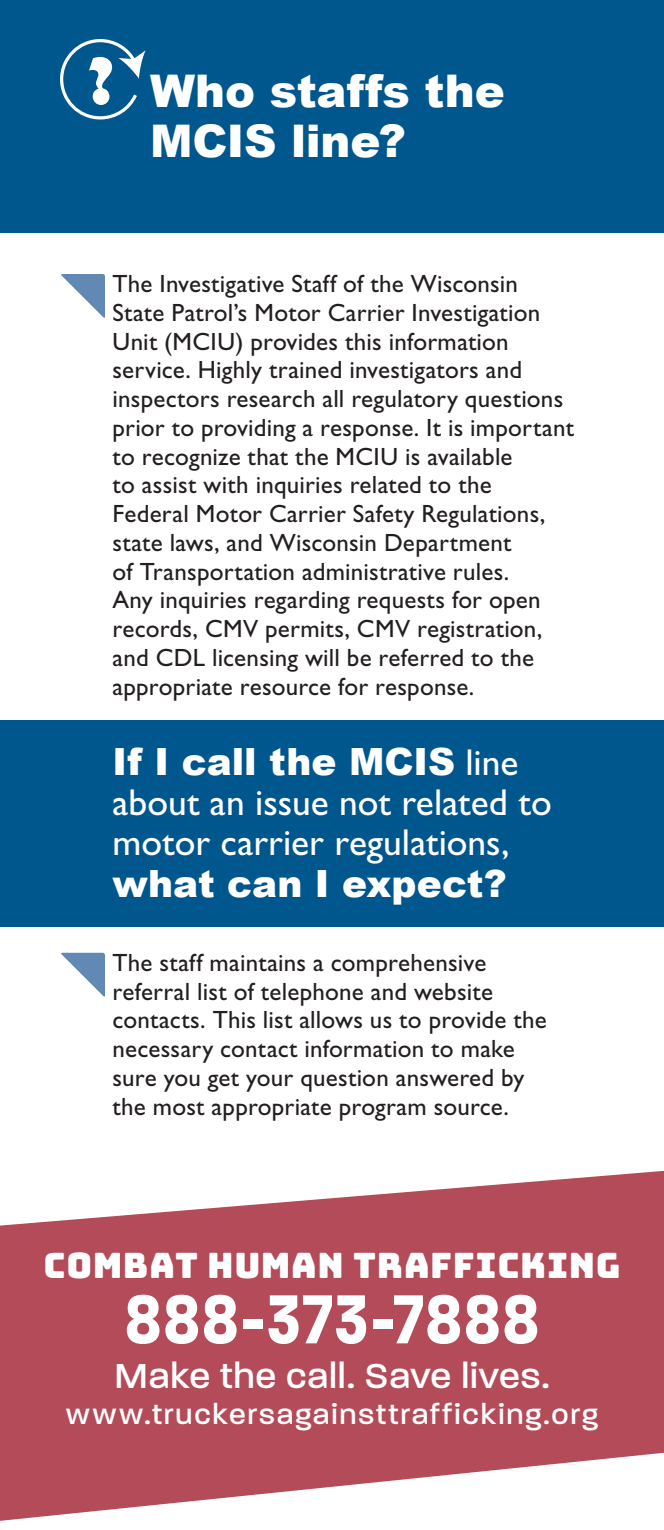
<style>
.page{position:relative;width:664px;height:1530px;background:#fff}
.page>*{position:absolute;margin:0;border:0;box-sizing:border-box;transform-origin:0 0}
.myriad-bold{font:700 75px "Paralucent Cond";letter-spacing:.02em;color:#fff}
.sub-inside-white{font:900 45px "Arial";letter-spacing:-.005em;color:#fff}
.p-sub-bold-white-1-l{font:37.5px/40.8px "Gill Sans Std";color:#fff}
.myriad-bold-2{font:500 37.5px "Paralucent";letter-spacing:.02em;color:#fff}
.myriad-bold-3{font:35px "Bungee";letter-spacing:.015em;color:#fff}
.myriad-bold-4{font:500 30px "Paralucent";letter-spacing:.065em;color:#fff}
.body1{font:25px/28.8px "Gill Sans Std";letter-spacing:.01em;color:#231f20}
.body{font:25px/28.8px "Gill Sans Std";letter-spacing:.01em;color:#231f20}
.s1{font-family:"Arial";font-weight:900}
</style>
<div class="page">
<div style="left:0;top:0;width:664px;height:232px;background:#00578d"></div>
<svg style="left:60px;top:39px;width:86px;height:81px"></svg>
<div style="left:0;top:720px;width:664px;height:206px;background:#00578d"></div>
<svg style="left:61px;top:274px;width:44px;height:44px"></svg>
<svg style="left:61px;top:953px;width:44px;height:44px"></svg>
<svg style="left:0;top:1171px;width:664px;height:350px;fill:#b34b58"></svg>
<p class="sub-inside-white" style="left:150px;top:58px;width:356px">Who staffs the</p>
<p class="sub-inside-white" style="left:150px;top:108px;width:257px">MCIS line?</p>
<p class="body1" style="left:112px;top:269px;width:463px">The Investigative Staff of the Wisconsin State Patrol’s Motor Carrier Investigation Unit (MCIU) provides this information service. Highly trained investigators and inspectors research all regulatory questions prior to providing a response. It is important to recognize that the MCIU is available<br>to assist with inquiries related to the Federal Motor Carrier Safety Regulations, state laws, and Wisconsin Department<br>of Transportation administrative rules.<br>Any inquiries regarding requests for open records, CMV permits, CMV registration, and CDL licensing will be referred to the appropriate resource for response.</p>
<p class="p-sub-bold-white-1-l" style="left:112px;top:742px;width:441px"><span class="s1">If I call the MCIS</span> line about an issue not related to motor carrier regulations, <span class="s1">what can I expect?</span></p>
<p class="body" style="left:112px;top:948px;width:436px">The staff maintains a comprehensive referral list of telephone and website contacts. This list allows us to provide the necessary contact information to make sure you get your question answered by the most appropriate program source.</p>
<p class="myriad-bold-3" style="left:44px;top:1246px;width:578px">COMBAT HUMAN TRAFFICKING</p>
<p class="myriad-bold" style="left:124px;top:1274px;width:416px">888-373-7888</p>
<p class="myriad-bold-2" style="left:115px;top:1354px;width:436px">Make the call. Save lives.</p>
<p class="myriad-bold-4" style="left:66px;top:1397px;width:533px">www.truckersagainsttrafficking.org</p>
</div>
